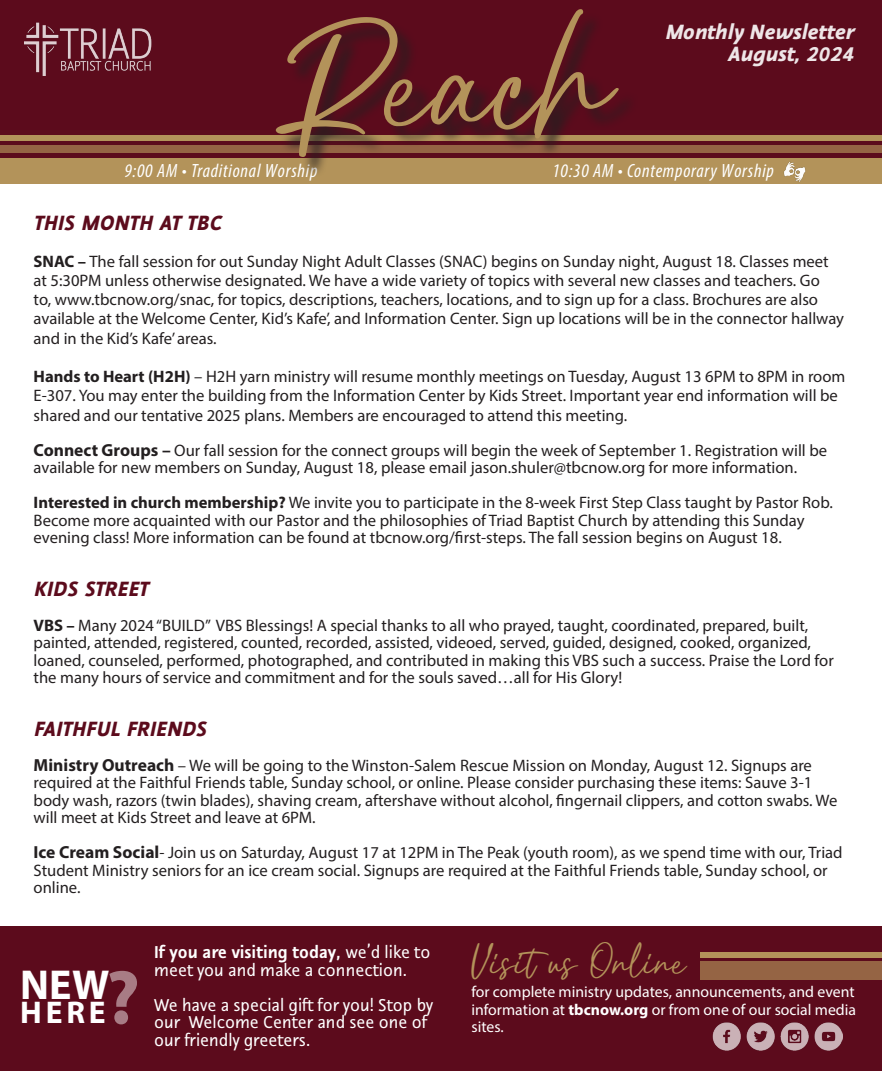
<style>
.page{position:relative;width:882px;height:1071px;background:#fff}
.page>*{position:absolute;margin:0;border:0;box-sizing:border-box;transform-origin:0 0}
.t1{font:129.5px "Bachelorette PERSONALUSEONLY";color:#b3935a}
.t2{font:700 77px "Myriad Pro";color:#fff}
.t3{font:700 42px "Myriad Pro";color:#fff}
.t4{font:35px "Bachelorette PERSONALUSEONLY";color:#b3935a}
.t5{font:700 31.5px "Myriad Pro";color:#fff}
.t6{font:italic 900 21px "Nautilus Monoline LT Pro";letter-spacing:.02em;color:#5c0b1c}
.t7{font:italic 900 21px/21.7px "Nautilus Monoline LT Pro";color:#fff;text-align:right}
.t8{font:italic condensed 19.25px "Myriad Pro";letter-spacing:.04em;color:#fff}
.t9{font:17.5px/17.5px "Nautilus Monoline LT Pro";color:#fff}
.t10{font:16.62px/17.5px "Myriad Pro";color:#231f20}
.t11{font:15.75px/17.5px "Myriad Pro";color:#fff;text-align:justify}
.s1{font-weight:700}
.s2{font-weight:700;font-size:17.5px}
</style>
<div class="page">
<div style="left:0;top:926px;width:882px;height:145px;background:#5c0b1c"></div>
<div style="left:0;top:158px;width:882px;height:26px;background:#b3935a"></div>
<img style="left:713px;top:1022px;width:130px;height:29px">
<img style="left:783px;top:162px;width:23px;height:20px">
<div style="left:0;top:0;width:882px;height:158px;background:#5c0b1c"></div>
<div style="left:0;top:145px;width:882px;height:8px;background:#956444"></div>
<div style="left:0;top:135px;width:882px;height:5px;background:#b3935a"></div>
<img style="left:25px;top:22px;width:127px;height:54px">
<div style="left:279px;top:12px;width:361px;height:166px;background:#231f20;opacity:.75"></div>
<div style="left:700px;top:962px;width:182px;height:18px;background:#956444"></div>
<div style="left:700px;top:952px;width:182px;height:5px;background:#b3935a"></div>
<p class="t1" style="left:272px;top:33px;width:340px;rotate:-2deg">Reach</p>
<p class="t7" style="left:664px;top:21px;width:190px">Monthly Newsletter<br>August, 2024</p>
<p class="t8" style="left:124px;top:159px;width:195px">9:00 AM • Traditional Worship</p>
<p class="t8" style="left:552px;top:159px;width:223px">10:30 AM • Contemporary Worship</p>
<p class="t6" style="left:34px;top:211px;width:189px">THIS MONTH AT TBC</p>
<p class="t10" style="left:34px;top:251px;width:812px;line-height:19.2px"><span class="s1">SNAC –</span> The fall session for out Sunday Night Adult Classes (SNAC) begins on Sunday night, August 18. Classes meet at 5:30PM unless otherwise designated. We have a wide variety of topics with several new classes and teachers. Go<br>to, www.tbcnow.org/snac, for topics, descriptions, teachers, locations, and to sign up for a class. Brochures are also available at the Welcome Center, Kid’s Kafe’, and Information Center. Sign up locations will be in the connector hallway and in the Kid’s Kafe’ areas.</p>
<p class="t10" style="left:34px;top:367px;width:813px;line-height:19.2px"><span class="s1">Hands to Heart (H2H)</span> – H2H yarn ministry will resume monthly meetings on Tuesday, August 13 6PM to 8PM in room<br>E-307. You may enter the building from the Information Center by Kids Street. Important year end information will be shared and our tentative 2025 plans. Members are encouraged to attend this meeting.</p>
<p class="t10" style="left:34px;top:441px;width:795px"><span class="s2">Connect Groups –</span> Our fall session for the connect groups will begin the week of September 1. Registration will be available for new members on Sunday, August 18, please email jason.shuler@tbcnow.org for more information.</p>
<p class="t10" style="left:34px;top:494px;width:801px"><span class="s1">Interested in church membership?</span> We invite you to participate in the 8-week First Step Class taught by Pastor Rob.<br>Become more acquainted with our Pastor and the philosophies of Triad Baptist Church by attending this Sunday evening class! More information can be found at tbcnow.org/first-steps. The fall session begins on August 18.</p>
<p class="t6" style="left:34px;top:577px;width:116px">KIDS STREET</p>
<p class="t10" style="left:34px;top:616px;width:802px"><span class="s1">VBS –</span> Many 2024 “BUILD” VBS Blessings! A special thanks to all who prayed, taught, coordinated, prepared, built, painted, attended, registered, counted, recorded, assisted, videoed, served, guided, designed, cooked, organized, loaned, counseled, performed, photographed, and contributed in making this VBS such a success. Praise the Lord for the many hours of service and commitment and for the souls saved…all for His Glory!</p>
<p class="t6" style="left:34px;top:717px;width:174px">FAITHFUL FRIENDS</p>
<p class="t10" style="left:34px;top:756px;width:805px"><span class="s2">Ministry Outreach</span> – We will be going to the Winston-Salem Rescue Mission on Monday, August 12. Signups are required at the Faithful Friends table, Sunday school, or online. Please consider purchasing these items: Sauve 3-1 body wash, razors (twin blades), shaving cream, aftershave without alcohol, fingernail clippers, and cotton swabs. We will meet at Kids Street and leave at 6PM.</p>
<p class="t10" style="left:34px;top:844px;width:811px"><span class="s2">Ice Cream Social</span>- Join us on Saturday, August 17 at 12PM in The Peak (youth room), as we spend time with our, Triad<br>Student Ministry seniors for an ice cream social. Signups are required at the Faithful Friends table, Sunday school, or online.</p>
<p class="t3" style="left:20px;top:958px;width:90px">NEW</p>
<p class="t5" style="left:20px;top:992px;width:87px">HERE</p>
<h2 class="t2" style="left:106px;top:947px;width:36px">?</h2>
<p class="t9" style="left:154px;top:944px;width:278px"><span class="s1">If you are visiting today,</span> we’d like to meet you and make a connection.</p>
<p class="t9" style="left:154px;top:996px;width:280px">We have a special gift for you! Stop by our Welcome Center and see one of our friendly greeters.</p>
<p class="t4" style="left:471px;top:947px;width:216px">Visitus Online</p>
<p class="t11" style="left:471px;top:983px;width:386px">for complete ministry updates, announcements, and event information at <span class="s1">tbcnow.org</span> or from one of our social media sites.</p>
</div>
